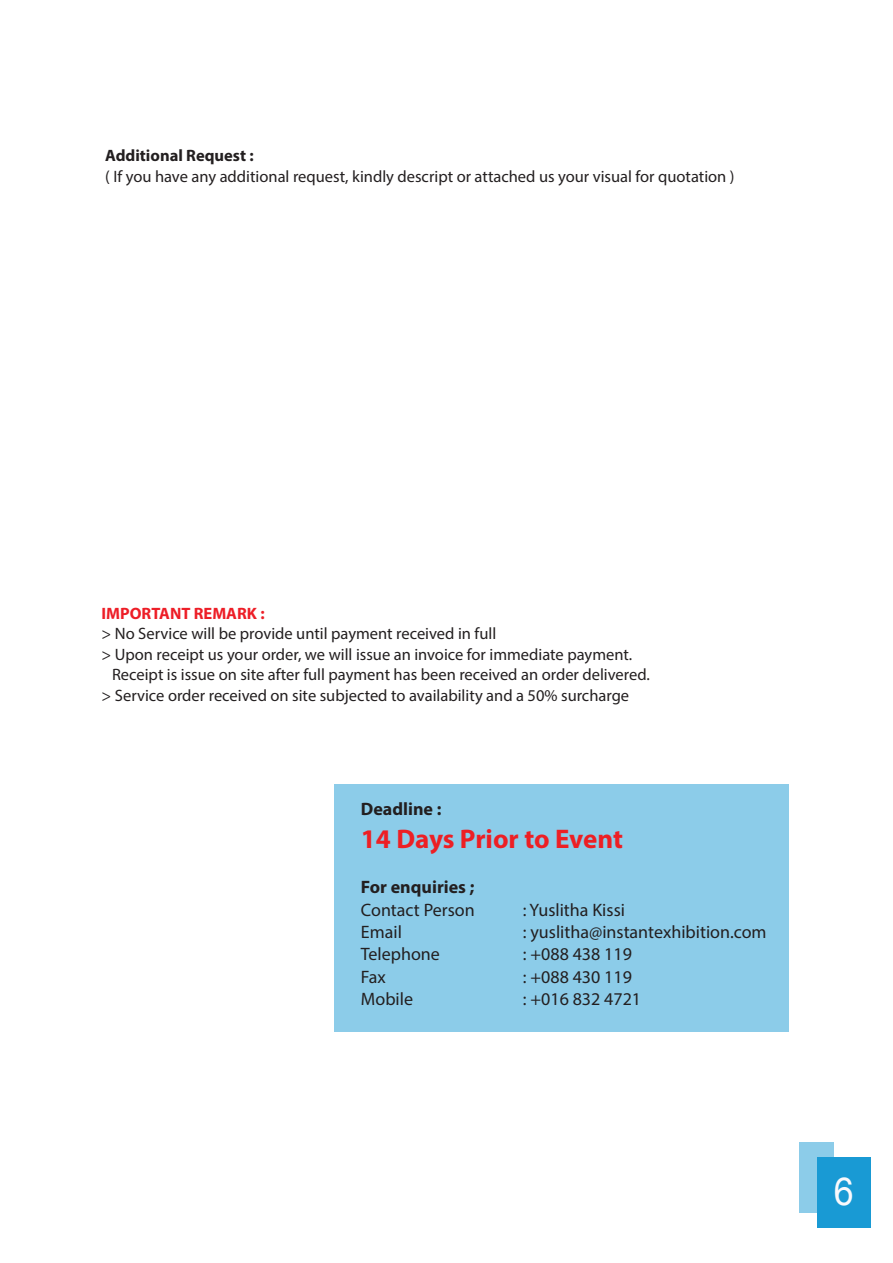
<style>
.page{position:relative;width:893px;height:1263px;background:#fff}
.page>*{position:absolute;margin:0;border:0;box-sizing:border-box;transform-origin:0 0}
.t1{font:38.55px "Arial";color:#faf9fc;scale:.93 1}
.t2{font:700 27px "Myriad Pro";letter-spacing:-.005em;color:#ed1f24}
.t3{font:18px "Myriad Pro";color:#231f20}
.t4{font:700 18px "Myriad Pro";color:#231f20}
.t5{font:16.5px "Myriad Pro";color:#231f20}
.t6{font:700 16.5px "Myriad Pro";color:#231f20}
.t7{font:700 16.5px "Myriad Pro";color:#ed1e27}
</style>
<div class="page">
<div style="left:335px;top:785px;width:454px;height:247px;background:#8ccce9"></div>
<div style="left:817px;top:1157px;width:53px;height:71px;background:#199ad4"></div>
<svg style="left:800px;top:1142px;width:34px;height:71px;fill:#8ccce9"></svg>
<p class="t6" style="left:105px;top:145px;width:150px">Additional Request :</p>
<p class="t5" style="left:105px;top:166px;width:631px">( If you have any additional request, kindly descript or attached us your visual for quotation )</p>
<p class="t7" style="left:102px;top:602px;width:165px">IMPORTANT REMARK :</p>
<p class="t5" style="left:102px;top:624px;width:396px">&gt; No Service will be provide until payment received in full</p>
<p class="t5" style="left:102px;top:644px;width:532px">&gt; Upon receipt us your order, we will issue an invoice for immediate payment.</p>
<p class="t5" style="left:112px;top:665px;width:539px">Receipt is issue on site after full payment has been received an order delivered.</p>
<p class="t5" style="left:102px;top:685px;width:529px">&gt; Service order received on site subjected to availability and a 50% surcharge</p>
<p class="t4" style="left:361px;top:797px;width:82px">Deadline :</p>
<h2 class="t2" style="left:361px;top:822px;width:264px">14 Days Prior to Event</h2>
<p class="t4" style="left:361px;top:875px;width:115px">For enquiries ;</p>
<p class="t3" style="left:361px;top:898px;width:115px">Contact Person</p>
<p class="t3" style="left:523px;top:898px;width:104px">: Yuslitha Kissi</p>
<p class="t3" style="left:361px;top:921px;width:43px">Email</p>
<p class="t3" style="left:523px;top:921px;width:245px">: yuslitha@instantexhibition.com</p>
<p class="t3" style="left:361px;top:943px;width:81px">Telephone</p>
<p class="t3" style="left:523px;top:943px;width:111px">: +088 438 119</p>
<p class="t3" style="left:361px;top:965px;width:26px">Fax</p>
<p class="t3" style="left:523px;top:965px;width:111px">: +088 430 119</p>
<p class="t3" style="left:361px;top:988px;width:54px">Mobile</p>
<p class="t3" style="left:523px;top:988px;width:120px">: +016 832 4721</p>
<h1 class="t1" style="left:834px;top:1165px;width:23px">6</h1>
</div>
